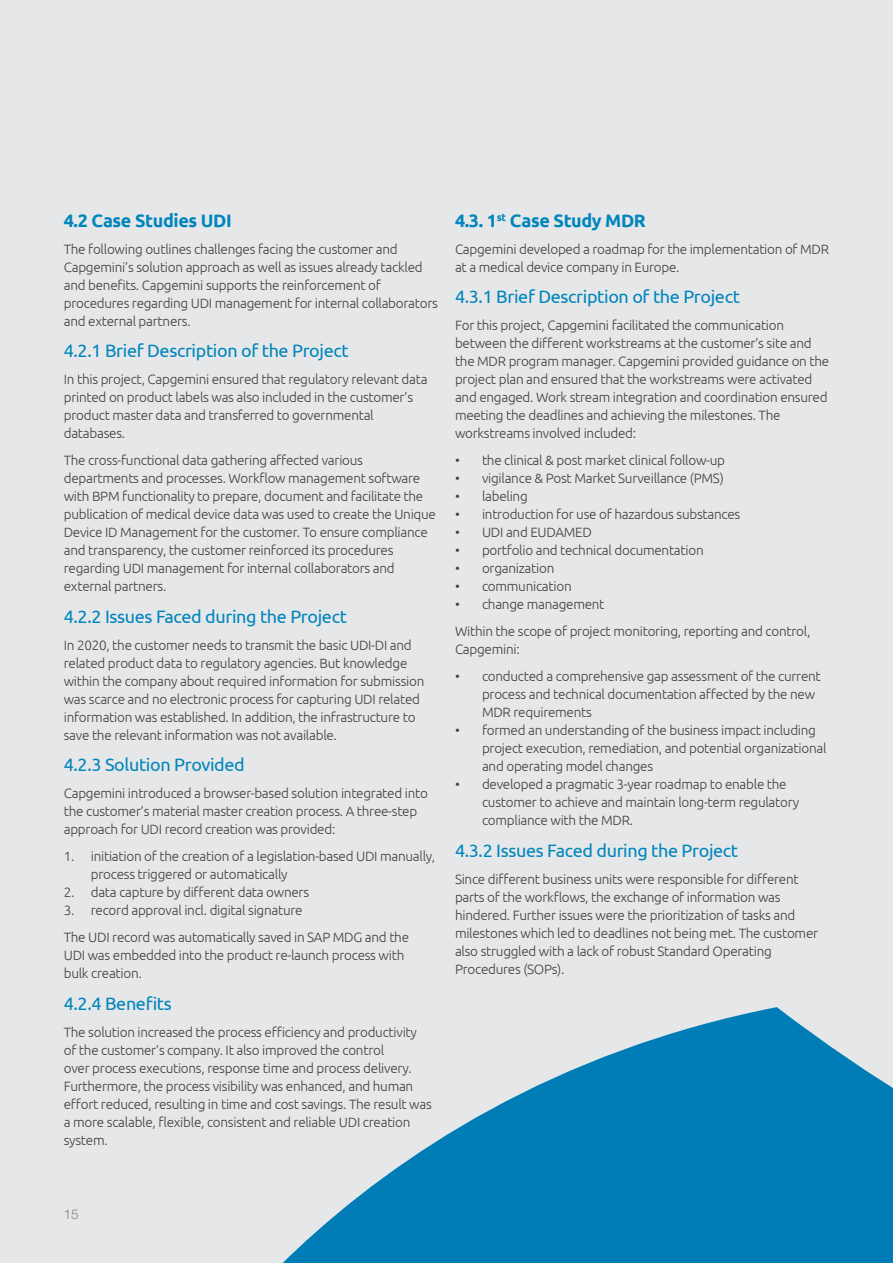
<style>
.page{position:relative;width:893px;height:1263px;background:#e6e7e8}
.page>*{position:absolute;margin:0;border:0;box-sizing:border-box;transform-origin:0 0}
.t1{font:18px "Ubuntu";letter-spacing:-.02em;color:#0085bc}
.t2{font:700 18px "Ubuntu";letter-spacing:-.02em;color:#0085bc}
.t3{font:300 13.5px/18px "Ubuntu";letter-spacing:-.02em;color:#414042}
.t4{font:300 13.5px "Helvetica Neue LT Std";color:#808285}
</style>
<div class="page">
<svg style="left:282px;top:1007px;width:611px;height:256px;fill:#007db7"></svg>
<h1 class="t2" style="left:64px;top:209px;width:170px">4.2 Case Studies UDI</h1>
<p class="t3" style="left:64px;top:239px;width:376px">The following outlines challenges facing the customer and Capgemini’s solution approach as well as issues already tackled and benefits. Capgemini supports the reinforcement of procedures regarding UDI management for internal collaborators and external partners.</p>
<h1 class="t1" style="left:64px;top:340px;width:286px">4.2.1 Brief Description of the Project</h1>
<p class="t3" style="left:64px;top:370px;width:365px">In this project, Capgemini ensured that regulatory relevant data printed on product labels was also included in the customer’s product master data and transferred to governmental databases.</p>
<p class="t3" style="left:64px;top:451px;width:374px">The cross-functional data gathering affected various departments and processes. Workflow management software with BPM functionality to prepare, document and facilitate the publication of medical device data was used to create the Unique Device ID Management for the customer. To ensure compliance and transparency, the customer reinforced its procedures regarding UDI management for internal collaborators and external partners.</p>
<h1 class="t1" style="left:64px;top:605px;width:285px">4.2.2 Issues Faced during the Project</h1>
<p class="t3" style="left:64px;top:635px;width:362px">In 2020, the customer needs to transmit the basic UDI-DI and related product data to regulatory agencies. But knowledge within the company about required information for submission was scarce and no electronic process for capturing UDI related information was established. In addition, the infrastructure to save the relevant information was not available.</p>
<h1 class="t1" style="left:64px;top:754px;width:183px">4.2.3 Solution Provided</h1>
<p class="t3" style="left:64px;top:784px;width:366px">Capgemini introduced a browser-based solution integrated into the customer’s material master creation process. A three-step approach for UDI record creation was provided:</p>
<p class="t3" style="left:91px;top:847px;width:346px;text-indent:-27px">1. initiation of the creation of a legislation-based UDI manually, process triggered or automatically</p>
<p class="t3" style="left:64px;top:883px;width:247px">2. data capture by different data owners</p>
<p class="t3" style="left:64px;top:896px;width:347px;line-height:27px">3. record approval incl. digital signature<br>The UDI record was automatically saved in SAP MDG and the</p>
<p class="t3" style="left:64px;top:946px;width:342px">UDI was embedded into the product re-launch process with bulk creation.</p>
<h1 class="t1" style="left:64px;top:992px;width:110px">4.2.4 Benefits</h1>
<p class="t3" style="left:64px;top:1022px;width:370px">The solution increased the process efficiency and productivity of the customer’s company. It also improved the control<br>over process executions, response time and process delivery.<br>Furthermore, the process visibility was enhanced, and human effort reduced, resulting in time and cost savings. The result was a more scalable, flexible, consistent and reliable UDI creation system.</p>
<h1 class="t2" style="left:455px;top:209px;width:192px">4.3. 1<sup>st</sup> Case Study MDR</h1>
<p class="t3" style="left:455px;top:239px;width:376px">Capgemini developed a roadmap for the implementation of MDR at a medical device company in Europe.</p>
<h1 class="t1" style="left:455px;top:286px;width:286px">4.3.1 Brief Description of the Project</h1>
<p class="t3" style="left:455px;top:316px;width:376px">For this project, Capgemini facilitated the communication between the different workstreams at the customer’s site and the MDR program manager. Capgemini provided guidance on the project plan and ensured that the workstreams were activated and engaged. Work stream integration and coordination ensured meeting the deadlines and achieving the milestones. The workstreams involved included:</p>
<p class="t3" style="left:455px;top:451px;width:272px">• the clinical &amp; post market clinical follow-up</p>
<p class="t3" style="left:455px;top:469px;width:270px">• vigilance &amp; Post Market Surveillance (PMS)</p>
<p class="t3" style="left:455px;top:487px;width:74px">• labeling</p>
<p class="t3" style="left:455px;top:505px;width:287px">• introduction for use of hazardous substances</p>
<p class="t3" style="left:455px;top:523px;width:138px">• UDI and EUDAMED</p>
<p class="t3" style="left:455px;top:541px;width:250px">• portfolio and technical documentation</p>
<p class="t3" style="left:455px;top:559px;width:101px">• organization</p>
<p class="t3" style="left:455px;top:577px;width:118px">• communication</p>
<p class="t3" style="left:455px;top:590px;width:357px;line-height:27px">• change management<br>Within the scope of project monitoring, reporting and control,</p>
<p class="t3" style="left:455px;top:640px;width:66px">Capgemini:</p>
<p class="t3" style="left:482px;top:667px;width:340px;text-indent:-27px">• conducted a comprehensive gap assessment of the current process and technical documentation affected by the new<br>MDR requirements</p>
<p class="t3" style="left:482px;top:721px;width:346px;text-indent:-27px">• formed an understanding of the business impact including project execution, remediation, and potential organizational and operating model changes</p>
<p class="t3" style="left:482px;top:775px;width:319px;text-indent:-27px">• developed a pragmatic 3-year roadmap to enable the customer to achieve and maintain long-term regulatory compliance with the MDR.</p>
<h1 class="t1" style="left:455px;top:839px;width:285px">4.3.2 Issues Faced during the Project</h1>
<p class="t3" style="left:455px;top:869px;width:365px">Since different business units were responsible for different parts of the workflows, the exchange of information was hindered. Further issues were the prioritization of tasks and milestones which led to deadlines not being met. The customer also struggled with a lack of robust Standard Operating Procedures (SOPs).</p>
<p class="t4" style="left:64px;top:1206px;width:17px">15</p>
</div>
